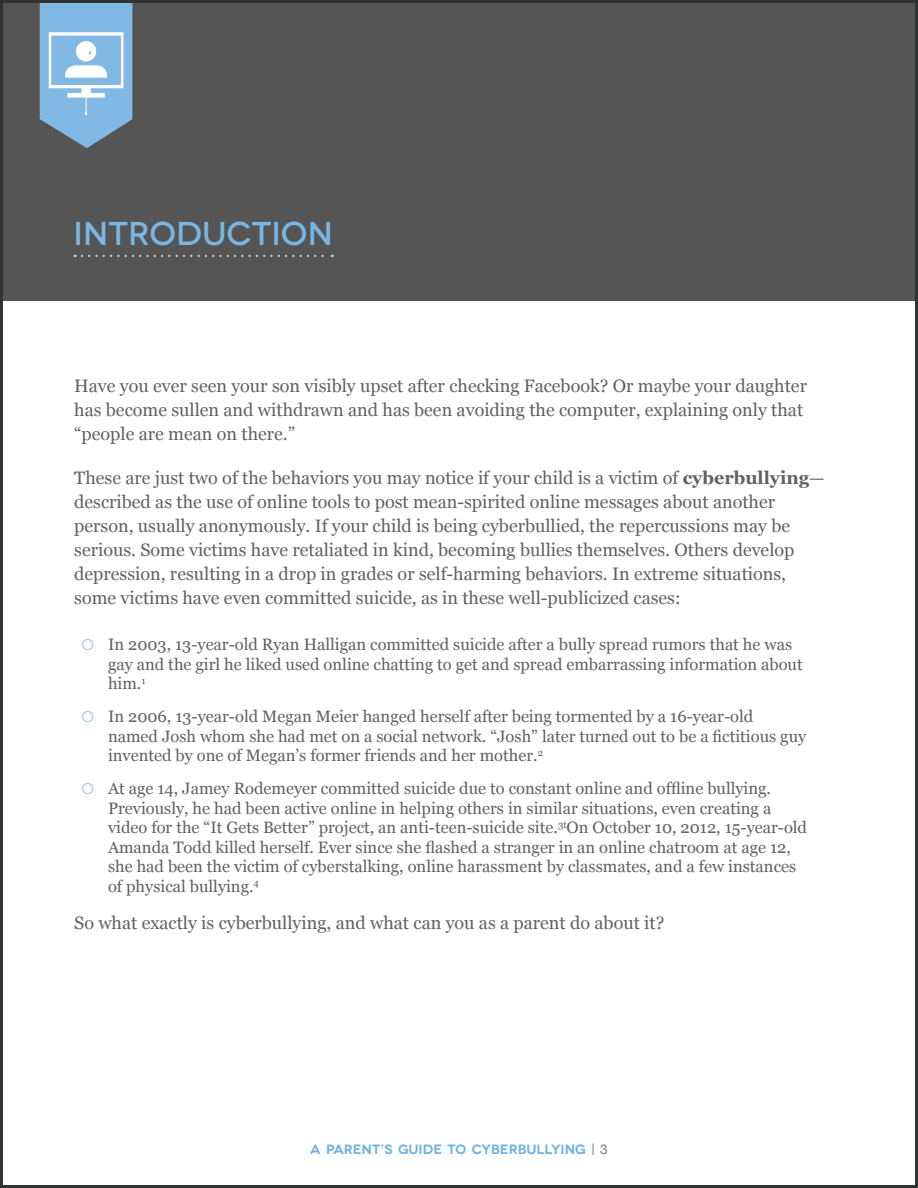
<style>
.page{position:relative;width:918px;height:1188px;background:#fff}
.page>*{position:absolute;margin:0;border:0;box-sizing:border-box;transform-origin:0 0}
.Chapter_Title{font:500 33px "Novecentowide";color:#7ab6e3}
.body{font:18px/24px "Georgia";color:#626060}
.t1{font:16.5px/19.5px "Georgia";color:#626060}
.Folio_Test{font:600 13.5px "Novecentowide";color:#6eb2e1}
.s1{font-weight:700}
.s2{font-weight:400;color:#787877}
.s3{font-family:"Helvetica Neue LT Std";font-weight:400;color:#787877}
</style>
<div class="page">
<div style="left:2px;top:2px;width:914px;height:299px;background:#545554"></div>
<svg style="left:40px;top:4px;width:92px;height:144px;background:#8db8d9"></svg>
<svg style="left:82px;top:255px;width:251px;height:2px"></svg>
<p class="Chapter_Title" style="left:74px;top:214px;width:261px">INTRODUCTION</p>
<p class="body" style="left:74px;top:374px;width:734px">Have you ever seen your son visibly upset after checking Facebook? Or maybe your daughter has become sullen and withdrawn and has been avoiding the computer, explaining only that “people are mean on there.”</p>
<p class="body" style="left:74px;top:466px;width:752px">These are just two of the behaviors you may notice if your child is a victim of <span class="s1">cyberbullying</span>— described as the use of online tools to post mean-spirited online messages about another person, usually anonymously. If your child is being cyberbullied, the repercussions may be serious. Some victims have retaliated in kind, becoming bullies themselves. Others develop depression, resulting in a drop in grades or self-harming behaviors. In extreme situations, some victims have even committed suicide, as in these well-publicized cases:</p>
<p class="t1" style="left:108px;top:635px;width:696px">In 2003, 13-year-old Ryan Halligan committed suicide after a bully spread rumors that he was gay and the girl he liked used online chatting to get and spread embarrassing information about him.<sup>1</sup></p>
<p class="t1" style="left:108px;top:707px;width:700px">In 2006, 13-year-old Megan Meier hanged herself after being tormented by a 16-year-old named Josh whom she had met on a social network. “Josh” later turned out to be a fictitious guy invented by one of Megan’s former friends and her mother.<sup>2</sup></p>
<p class="t1" style="left:108px;top:779px;width:701px">At age 14, Jamey Rodemeyer committed suicide due to constant online and offline bullying.<br>Previously, he had been active online in helping others in similar situations, even creating a video for the “It Gets Better” project, an anti-teen-suicide site.<sup>3t</sup>On October 10, 2012, 15-year-old Amanda Todd killed herself. Ever since she flashed a stranger in an online chatroom at age 12, she had been the victim of cyberstalking, online harassment by classmates, and a few instances of physical bullying.<sup>4</sup></p>
<p class="body" style="left:74px;top:912px;width:592px">So what exactly is cyberbullying, and what can you as a parent do about it?</p>
<p class="Folio_Test" style="left:310px;top:1141px;width:299px">A PARENT’S GUIDE TO CYBERBULLYING <span class="s2">|</span> <span class="s3">3</span></p>
</div>
